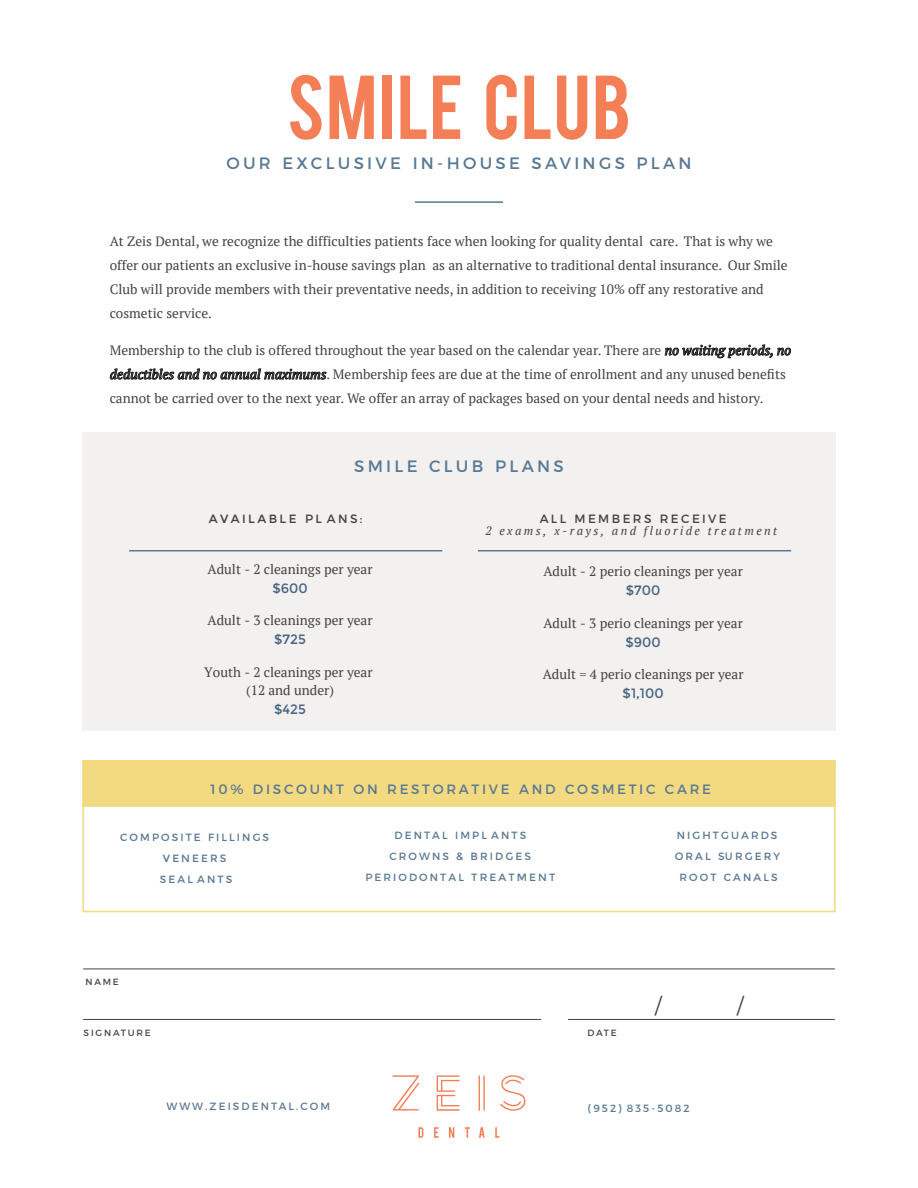
<style>
.page{position:relative;width:918px;height:1188px;background:#fff}
.page>*{position:absolute;margin:0;border:0;box-sizing:border-box;transform-origin:0 0}
.t1{font:71.1px "Bebas";letter-spacing:.02em;color:#f47e55}
.t2{font:300 21px "Montserrat";color:#434243}
.t3{font:16.5px "Montserrat";letter-spacing:.2em;color:#587893}
.t4{font:13.5px/24px "PT Serif";color:#434243}
.t5{font:13.5px "Montserrat";letter-spacing:.2em;color:#587893}
.t6{font:13.5px "Montserrat";color:#486481}
.t7{font:italic 12px "PT Serif";letter-spacing:.2em;color:#434243}
.t8{font:12px "Montserrat";letter-spacing:.2em;color:#434243}
.t9{font:10.5px/20.7px "Montserrat";letter-spacing:.2em;color:#587893;text-align:center}
.t10{font:9px "Montserrat";letter-spacing:.2em;color:#434243}
.s1{font-style:italic}
</style>
<div class="page">
<svg style="left:665px;top:344px;width:126px;height:15px"></svg>
<svg style="left:110px;top:368px;width:217px;height:12px"></svg>
<hr style="left:415px;top:201px;width:88px;height:2px;background:#587893">
<div style="left:82px;top:760px;width:754px;height:47px;background:#f3da80"></div>
<div style="left:82px;top:760px;width:754px;height:152px;border:2px solid #f3da80"></div>
<div style="left:82px;top:432px;width:754px;height:299px;background:#f2f1ef"></div>
<hr style="left:478px;top:550px;width:313px;height:1px;background:#587893">
<hr style="left:129px;top:550px;width:313px;height:1px;background:#587893">
<hr style="left:568px;top:1019px;width:267px;height:1px;background:#434243">
<hr style="left:83px;top:1019px;width:458px;height:1px;background:#434243">
<hr style="left:83px;top:969px;width:752px;height:1px;background:#434243">
<svg style="left:437px;top:1075px;width:23px;height:36px"></svg>
<svg style="left:479px;top:1075px;width:6px;height:36px"></svg>
<svg style="left:393px;top:1075px;width:26px;height:36px"></svg>
<svg style="left:500px;top:1075px;width:25px;height:36px"></svg>
<svg style="left:418px;top:1127px;width:5px;height:11px"></svg>
<svg style="left:434px;top:1127px;width:5px;height:11px"></svg>
<svg style="left:449px;top:1127px;width:5px;height:11px"></svg>
<svg style="left:465px;top:1127px;width:5px;height:11px"></svg>
<svg style="left:479px;top:1127px;width:6px;height:11px"></svg>
<svg style="left:495px;top:1127px;width:5px;height:11px"></svg>
<h1 class="t1" style="left:287px;top:56px;width:346px">SMILE CLUB</h1>
<p class="t3" style="left:226px;top:150px;width:467px">OUR EXCLUSIVE IN-HOUSE SAVINGS PLAN</p>
<p class="t4" style="left:110px;top:229px;width:680px">At Zeis Dental, we recognize the difficulties patients face when looking for quality dental care. That is why we offer our patients an exclusive in-house savings plan as an alternative to traditional dental insurance. Our Smile Club will provide members with their preventative needs, in addition to receiving 10% off any restorative and cosmetic service.</p>
<p class="t4" style="left:110px;top:338px;width:683px">Membership to the club is offered throughout the year based on the calendar year. There are <span class="s1">no waiting periods, no deductibles and no annual maximums</span>. Membership fees are due at the time of enrollment and any unused benefits cannot be carried over to the next year. We offer an array of packages based on your dental needs and history.</p>
<p class="t3" style="left:354px;top:453px;width:211px">SMILE CLUB PLANS</p>
<p class="t8" style="left:209px;top:512px;width:155px">AVAILABLE PL ANS:</p>
<p class="t4" style="left:208px;top:557px;width:167px">Adult - 2 cleanings per year</p>
<p class="t6" style="left:272px;top:580px;width:37px">$600</p>
<p class="t4" style="left:208px;top:608px;width:167px">Adult - 3 cleanings per year</p>
<p class="t6" style="left:274px;top:632px;width:33px">$725</p>
<p class="t4" style="left:204px;top:663px;width:170px;line-height:17.7px;text-align:center">Youth - 2 cleanings per year (12 and under)</p>
<p class="t6" style="left:274px;top:701px;width:33px">$425</p>
<p class="t8" style="left:540px;top:510px;width:189px">ALL MEMBERS RECEIVE</p>
<p class="t7" style="left:485px;top:524px;width:293px">2 exams, x-rays, and fluoride treatment</p>
<p class="t4" style="left:543px;top:559px;width:201px">Adult - 2 perio cleanings per year</p>
<p class="t6" style="left:626px;top:582px;width:36px">$700</p>
<p class="t4" style="left:543px;top:611px;width:201px">Adult - 3 perio cleanings per year</p>
<p class="t6" style="left:626px;top:634px;width:37px">$900</p>
<p class="t4" style="left:543px;top:662px;width:202px">Adult = 4 perio cleanings per year</p>
<p class="t6" style="left:623px;top:686px;width:43px">$1,100</p>
<p class="t5" style="left:210px;top:779px;width:502px">10% DISCOUNT ON RESTORATIVE AND COSMETIC CARE</p>
<p class="t9" style="left:365px;top:824px;width:192px">DENTAL IMPL ANTS<br>CROWNS &amp; BRIDGES<br>PERIODONTAL TREATMENT</p>
<p class="t9" style="left:120px;top:826px;width:150px">COMPOSITE FILLINGS<br>VENEERS<br>SEAL ANTS</p>
<p class="t9" style="left:675px;top:824px;width:107px">NIGHTGUARDS<br>ORAL SURGERY<br>ROOT CANALS</p>
<p class="t10" style="left:85px;top:975px;width:35px">NAME</p>
<p class="t10" style="left:84px;top:1026px;width:69px">SIGNATURE</p>
<p class="t10" style="left:587px;top:1026px;width:31px">DATE</p>
<h2 class="t2" style="left:655px;top:989px;width:8px">/</h2>
<h2 class="t2" style="left:737px;top:989px;width:8px">/</h2>
<p class="t9" style="left:166px;top:1095px;width:165px">WWW.ZEISDENTAL.COM</p>
<p class="t9" style="left:588px;top:1098px;width:104px">(952) 835-5082</p>
</div>
